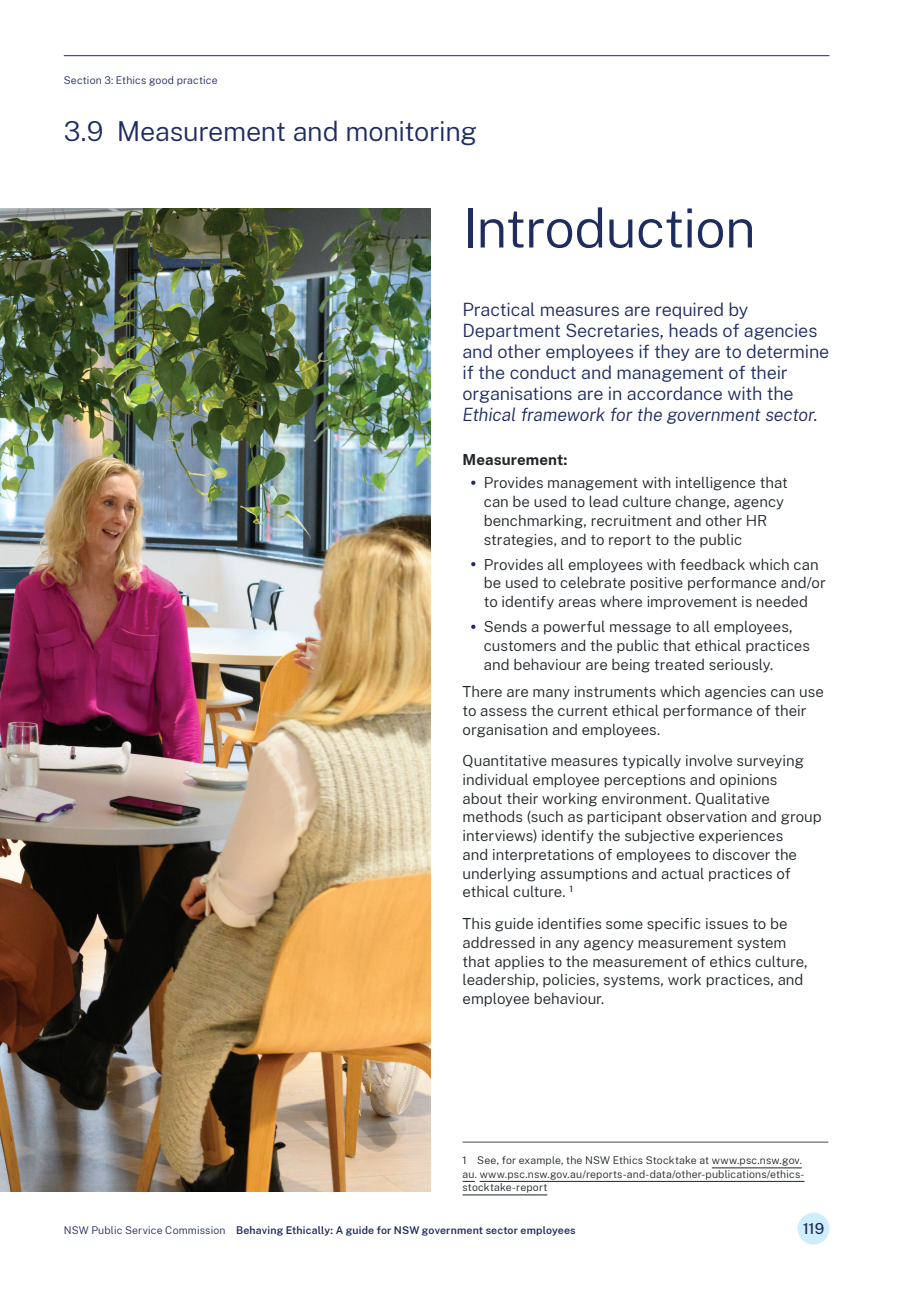
<style>
.page{position:relative;width:906px;height:1289px;background:#fff}
.page>*{position:absolute;margin:0;border:0;box-sizing:border-box;transform-origin:0 0}
._01b_Heading_1b_36pt{font:300 54px "Public Sans";letter-spacing:-.02em;color:#1e2c60}
.H2_to_include_in_TOC{font:300 27px "Public Sans";letter-spacing:-.01em;color:#1e2c60}
._07_Standfirst_12pt{font:300 18px/21px "Public Sans";letter-spacing:-.01em;color:#1e2c60}
._07_Body_10pt_Light{font:300 15px/18.8px "Public Sans";color:#1f2529}
._07_Body_Bullets_Ind{font:300 15px/18.8px "Public Sans";color:#1f2529}
._05_Crosshead_5_10pt{font:700 15px "Public Sans";letter-spacing:.005em;color:#1f2529}
.t1{font:500 15px "Public Sans";color:#1e2c60}
._10_Footnote_Line_7p{font:300 10.5px/13.5px "Public Sans";letter-spacing:.015em;color:#1f2529}
.t2{font:600 10.5px "Public Sans";letter-spacing:.02em;color:#1e2c60}
._09_Folio_Footer_Des{font:300 10.5px "Public Sans";letter-spacing:.015em;color:#1e2c60}
.s1{font-style:italic}
.s2{color:#1e2c60}
.s3{font-weight:300}
</style>
<div class="page">
<img style="left:0;top:208px;width:431px;height:983px">
<hr style="left:462px;top:1141px;width:366px;height:1px;background:#474f54">
<hr style="left:712px;top:1167px;width:90px;height:1px;background:#1f2529">
<svg style="left:463px;top:1180px;width:12px;height:1px"></svg>
<hr style="left:480px;top:1180px;width:324px;height:1px;background:#1f2529">
<hr style="left:462px;top:1194px;width:85px;height:1px;background:#1f2529">
<div style="left:797px;top:1212px;width:32px;height:32px;background:#cbebfb;border-radius:50%"></div>
<hr style="left:64px;top:55px;width:765px;height:1px;background:#1e2c60">
<p class="_09_Folio_Footer_Des" style="left:64px;top:73px;width:155px">Section 3: Ethics good practice</p>
<p class="H2_to_include_in_TOC" style="left:64px;top:113px;width:415px">3.9 Measurement and monitoring</p>
<p class="_01b_Heading_1b_36pt" style="left:462px;top:191px;width:295px">Introduction</p>
<p class="_07_Standfirst_12pt" style="left:462px;top:298px;width:368px">Practical measures are required by Department Secretaries, heads of agencies and other employees if they are to determine if the conduct and management of their organisations are in accordance with the <span class="s1">Ethical framework for the government sector</span>.</p>
<p class="_05_Crosshead_5_10pt" style="left:462px;top:449px;width:106px">Measurement:</p>
<p class="_07_Body_Bullets_Ind" style="left:484px;top:473px;width:305px;text-indent:-13px"><span class="s2">•</span> Provides management with intelligence that can be used to lead culture change, agency benchmarking, recruitment and other HR strategies, and to report to the public</p>
<p class="_07_Body_Bullets_Ind" style="left:484px;top:554px;width:343px;text-indent:-13px"><span class="s2">•</span> Provides all employees with feedback which can be used to celebrate positive performance and/or to identify areas where improvement is needed</p>
<p class="_07_Body_Bullets_Ind" style="left:484px;top:617px;width:327px;text-indent:-13px"><span class="s2">•</span> Sends a powerful message to all employees, customers and the public that ethical practices and behaviour are being treated seriously.</p>
<p class="_07_Body_10pt_Light" style="left:462px;top:681px;width:363px">There are many instruments which agencies can use to assess the current ethical performance of their organisation and employees.</p>
<p class="_07_Body_10pt_Light" style="left:462px;top:750px;width:361px">Quantitative measures typically involve surveying individual employee perceptions and opinions<br>about their working environment. Qualitative methods (such as participant observation and group interviews) identify the subjective experiences<br>and interpretations of employees to discover the underlying assumptions and actual practices of ethical culture. <sup>1</sup></p>
<p class="_07_Body_10pt_Light" style="left:462px;top:913px;width:347px">This guide identifies some specific issues to be addressed in any agency measurement system that applies to the measurement of ethics culture, leadership, policies, systems, work practices, and employee behaviour.</p>
<p class="_10_Footnote_Line_7p" style="left:462px;top:1153px;width:343px">1 See, for example, the NSW Ethics Stocktake at www.psc.nsw.gov. au. www.psc.nsw.gov.au/reports-and-data/other-publications/ethics&shy;stocktake-report</p>
<p class="t2" style="left:64px;top:1222px;width:513px"><span class="s3">NSW Public Service Commission</span> Behaving Ethically: A guide for NSW government sector employees</p>
<p class="t1" style="left:802px;top:1217px;width:23px">119</p>
</div>
